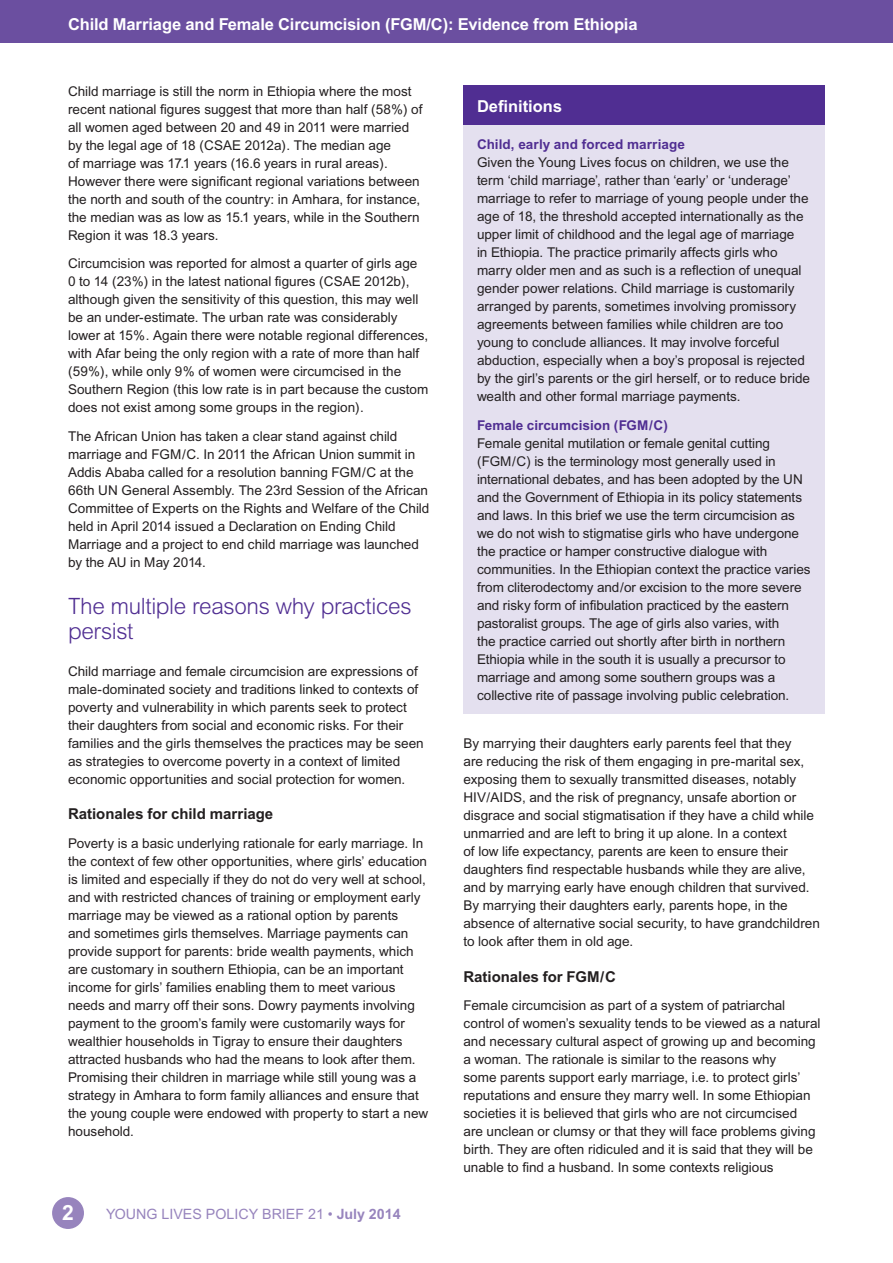
<style>
.page{position:relative;width:893px;height:1263px;background:#fff}
.page>*{position:absolute;margin:0;border:0;box-sizing:border-box;transform-origin:0 0}
.t1{font:300 22.5px/25.5px "Arial";letter-spacing:-.02em;color:#502e92}
.t2{font:700 21px "Arial";color:#fff}
.t3{font:700 16.5px "Arial";letter-spacing:-.01em;color:#fff}
.t4{font:700 15px "Arial";color:#231f20}
.t5{font:14.25px "Arial";color:#9784bd}
.t6{font:13.5px/18px "Arial";color:#231f20}
.t7{font:700 13.5px "Arial";letter-spacing:.005em;color:#502e92}
.s1{font-weight:700}
</style>
<div class="page">
<div style="left:0;top:0;width:893px;height:43px;background:#6b4fa0"></div>
<div style="left:52px;top:1197px;width:32px;height:32px;background:#9784bd;border-radius:50%"></div>
<div style="left:463px;top:85px;width:362px;height:40px;background:#502e92"></div>
<div style="left:463px;top:125px;width:362px;height:588px;background:#e4e0ef"></div>
<p class="t3" style="left:68px;top:15px;width:571px">Child Marriage and Female Circumcision (FGM/C): Evidence from Ethiopia</p>
<p class="t6" style="left:68px;top:82px;width:356px">Child marriage is still the norm in Ethiopia where the most recent national figures suggest that more than half (58%) of all women aged between 20 and 49 in 2011 were married by the legal age of 18 (CSAE 2012a). The median age<br>of marriage was 17.1 years (16.6 years in rural areas).<br>However there were significant regional variations between the north and south of the country: in Amhara, for instance, the median was as low as 15.1 years, while in the Southern Region it was 18.3 years.</p>
<p class="t6" style="left:68px;top:254px;width:362px">Circumcision was reported for almost a quarter of girls age<br>0 to 14 (23%) in the latest national figures (CSAE 2012b), although given the sensitivity of this question, this may well be an under-estimate. The urban rate was considerably lower at 15%. Again there were notable regional differences, with Afar being the only region with a rate of more than half (59%), while only 9% of women were circumcised in the Southern Region (this low rate is in part because the custom does not exist among some groups in the region).</p>
<p class="t6" style="left:68px;top:427px;width:363px">The African Union has taken a clear stand against child marriage and FGM/C. In 2011 the African Union summit in Addis Ababa called for a resolution banning FGM/C at the 66th UN General Assembly. The 23rd Session of the African Committee of Experts on the Rights and Welfare of the Child held in April 2014 issued a Declaration on Ending Child Marriage and a project to end child marriage was launched by the AU in May 2014.</p>
<h1 class="t1" style="left:68px;top:593px;width:345px">The multiple reasons why practices persist</h1>
<p class="t6" style="left:68px;top:662px;width:357px">Child marriage and female circumcision are expressions of male-dominated society and traditions linked to contexts of poverty and vulnerability in which parents seek to protect their daughters from social and economic risks. For their families and the girls themselves the practices may be seen as strategies to overcome poverty in a context of limited economic opportunities and social protection for women.</p>
<p class="t4" style="left:68px;top:805px;width:207px">Rationales for child marriage</p>
<p class="t6" style="left:68px;top:834px;width:362px">Poverty is a basic underlying rationale for early marriage. In the context of few other opportunities, where girls’ education is limited and especially if they do not do very well at school, and with restricted chances of training or employment early marriage may be viewed as a rational option by parents<br>and sometimes girls themselves. Marriage payments can provide support for parents: bride wealth payments, which are customary in southern Ethiopia, can be an important income for girls’ families enabling them to meet various needs and marry off their sons. Dowry payments involving payment to the groom’s family were customarily ways for wealthier households in Tigray to ensure their daughters attracted husbands who had the means to look after them.<br>Promising their children in marriage while still young was a strategy in Amhara to form family alliances and ensure that the young couple were endowed with property to start a new household.</p>
<h2 class="t2" style="left:62px;top:1200px;width:13px">2</h2>
<p class="t5" style="left:106px;top:1206px;width:296px">YOUNG LIVES POLICY BRIEF 21 • <span class="s1">July 2014</span></p>
<p class="t3" style="left:477px;top:96px;width:87px">Definitions</p>
<p class="t7" style="left:477px;top:137px;width:210px">Child, early and forced marriage</p>
<p class="t6" style="left:477px;top:153px;width:335px">Given the Young Lives focus on children, we use the term ‘child marriage’, rather than ‘early’ or ‘underage’ marriage to refer to marriage of young people under the age of 18, the threshold accepted internationally as the upper limit of childhood and the legal age of marriage<br>in Ethiopia. The practice primarily affects girls who marry older men and as such is a reflection of unequal gender power relations. Child marriage is customarily arranged by parents, sometimes involving promissory agreements between families while children are too young to conclude alliances. It may involve forceful abduction, especially when a boy’s proposal is rejected by the girl’s parents or the girl herself, or to reduce bride wealth and other formal marriage payments.</p>
<p class="t7" style="left:477px;top:417px;width:192px">Female circumcision (FGM/C)</p>
<p class="t6" style="left:477px;top:434px;width:335px">Female genital mutilation or female genital cutting (FGM/C) is the terminology most generally used in international debates, and has been adopted by the UN and the Government of Ethiopia in its policy statements and laws. In this brief we use the term circumcision as we do not wish to stigmatise girls who have undergone the practice or hamper constructive dialogue with communities. In the Ethiopian context the practice varies from cliterodectomy and/or excision to the more severe and risky form of infibulation practiced by the eastern pastoralist groups. The age of girls also varies, with<br>the practice carried out shortly after birth in northern Ethiopia while in the south it is usually a precursor to marriage and among some southern groups was a collective rite of passage involving public celebration.</p>
<p class="t6" style="left:463px;top:734px;width:358px">By marrying their daughters early parents feel that they<br>are reducing the risk of them engaging in pre-marital sex, exposing them to sexually transmitted diseases, notably HIV/AIDS, and the risk of pregnancy, unsafe abortion or disgrace and social stigmatisation if they have a child while unmarried and are left to bring it up alone. In a context<br>of low life expectancy, parents are keen to ensure their daughters find respectable husbands while they are alive, and by marrying early have enough children that survived.<br>By marrying their daughters early, parents hope, in the absence of alternative social security, to have grandchildren to look after them in old age.</p>
<p class="t4" style="left:463px;top:967px;width:154px">Rationales for FGM/C</p>
<p class="t6" style="left:463px;top:996px;width:358px">Female circumcision as part of a system of patriarchal control of women’s sexuality tends to be viewed as a natural and necessary cultural aspect of growing up and becoming a woman. The rationale is similar to the reasons why<br>some parents support early marriage, i.e. to protect girls’ reputations and ensure they marry well. In some Ethiopian societies it is believed that girls who are not circumcised<br>are unclean or clumsy or that they will face problems giving birth. They are often ridiculed and it is said that they will be unable to find a husband. In some contexts religious</p>
</div>
